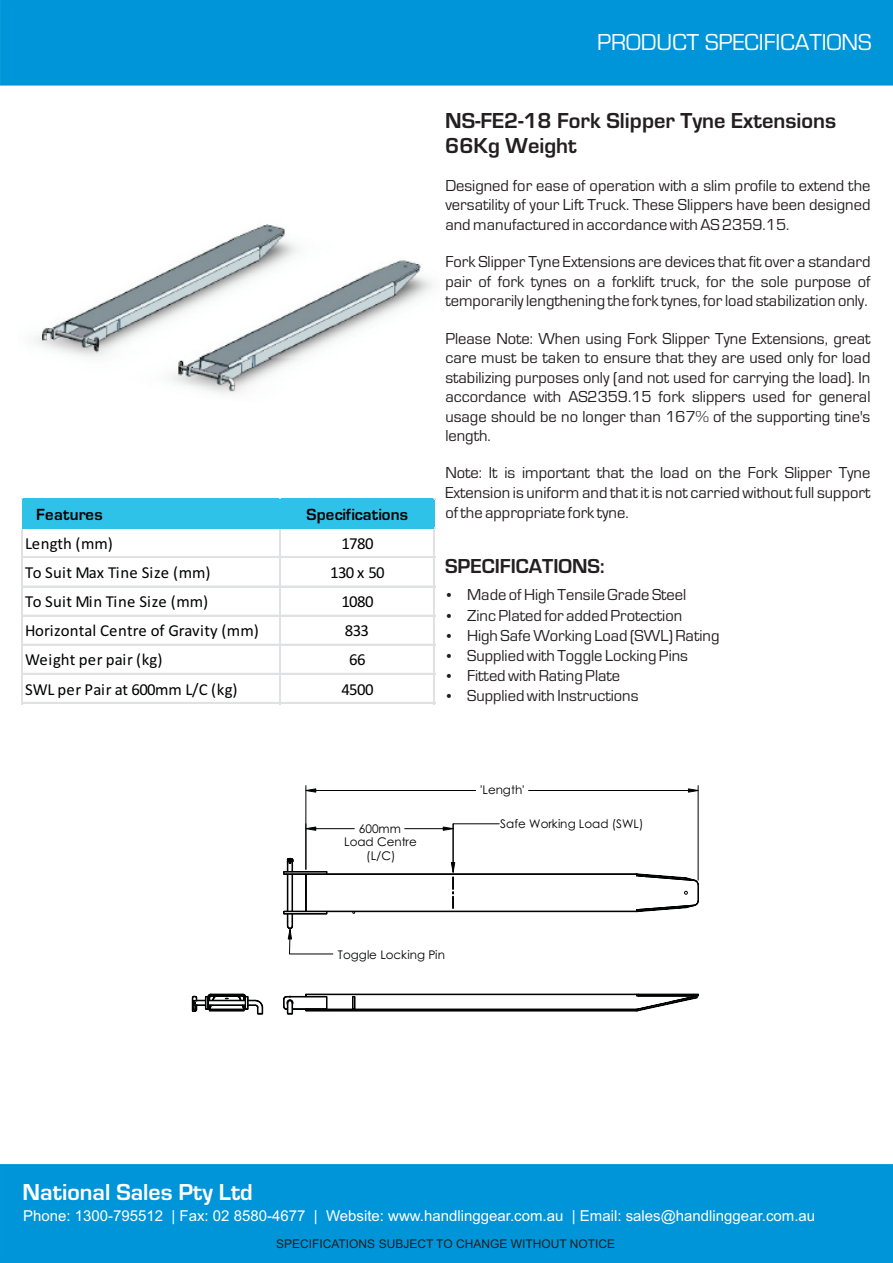
<style>
.page{position:relative;width:893px;height:1263px;background:#fff}
.page>*{position:absolute;margin:0;border:0;box-sizing:border-box;transform-origin:0 0}
.t1{font:24px "Eurostile";color:#fff}
.t2{font:700 24px "Eurostile";color:#fff}
.t3{font:700 22.5px/24.3px "Eurostile";color:#231f20}
.t4{font:700 21px "Eurostile";color:#231f20}
.t5{font:16.8px "Calibri";color:#010202}
.t6{font:700 16.8px "Eurostile";letter-spacing:.01em;color:#010202}
.t7{font:16.5px/19.5px "Eurostile";color:#231f20;text-align:justify}
.t8{font:15px "Arial";color:#fff}
.t9{font:12px "Arial";color:#231f20}
.t10{font:11.85px/12.8px "Century Gothic";color:#010202;text-align:center}
</style>
<div class="page">
<div style="left:0;top:1164px;width:893px;height:99px;background:#0095d9"></div>
<div style="left:0;top:0;width:893px;height:85px;background:#0095d9"></div>
<img style="left:35px;top:224px;width:398px;height:170px">
<hr style="left:698px;top:786px;width:1px;height:94px;background:#010202">
<hr style="left:306px;top:786px;width:1px;height:83px;background:#010202">
<hr style="left:529px;top:790px;width:159px;height:1px;background:#010202">
<hr style="left:316px;top:790px;width:160px;height:1px;background:#010202">
<svg style="left:688px;top:789px;width:11px;height:3px"></svg>
<svg style="left:305px;top:789px;width:11px;height:3px"></svg>
<svg style="left:283px;top:994px;width:416px;height:20px"></svg>
<svg style="left:192px;top:994px;width:71px;height:20px"></svg>
<svg style="left:283px;top:824px;width:416px;height:130px"></svg>
<div style="left:22px;top:499px;width:413px;height:30px;background:#2fc2e8"></div>
<hr style="left:21px;top:529px;width:1px;height:176px;background:#e0e1e2">
<hr style="left:22px;top:529px;width:1px;height:176px;background:#e0e1e2">
<hr style="left:279px;top:529px;width:1px;height:176px;background:#e0e1e2">
<hr style="left:280px;top:529px;width:1px;height:176px;background:#e0e1e2">
<hr style="left:433px;top:529px;width:2px;height:176px;background:#e0e1e2">
<hr style="left:22px;top:557px;width:414px;height:1px;background:#e0e1e2">
<hr style="left:22px;top:586px;width:414px;height:1px;background:#e0e1e2">
<hr style="left:22px;top:615px;width:414px;height:1px;background:#e0e1e2">
<hr style="left:22px;top:644px;width:414px;height:1px;background:#e0e1e2">
<hr style="left:22px;top:673px;width:414px;height:1px;background:#e0e1e2">
<hr style="left:22px;top:702px;width:414px;height:1px;background:#e0e1e2">
<h1 class="t1" style="left:597px;top:34px;width:276px">PRODUCT SPECIFICATIONS</h1>
<p class="t6" style="left:36px;top:509px;width:68px">Features</p>
<p class="t6" style="left:307px;top:509px;width:103px">Specifications</p>
<p class="t5" style="left:25px;top:536px;width:90px">Length (mm)</p>
<p class="t5" style="left:341px;top:536px;width:34px">1780</p>
<p class="t5" style="left:25px;top:566px;width:187px">To Suit Max Tine Size (mm)</p>
<p class="t5" style="left:330px;top:566px;width:56px">130 x 50</p>
<p class="t5" style="left:25px;top:595px;width:185px">To Suit Min Tine Size (mm)</p>
<p class="t5" style="left:341px;top:595px;width:34px">1080</p>
<p class="t5" style="left:25px;top:624px;width:235px">Horizontal Centre of Gravity (mm)</p>
<p class="t5" style="left:345px;top:624px;width:26px">833</p>
<p class="t5" style="left:25px;top:653px;width:139px">Weight per pair (kg)</p>
<p class="t5" style="left:349px;top:653px;width:18px">66</p>
<p class="t5" style="left:25px;top:682px;width:214px">SWL per Pair at 600mm L/C (kg)</p>
<p class="t5" style="left:341px;top:682px;width:34px">4500</p>
<h2 class="t3" style="left:445px;top:111px;width:392px">NS-FE2-18 Fork Slipper Tyne Extensions<br>66Kg Weight</h2>
<p class="t7" style="left:445px;top:177px;width:427px">Designed for ease of operation with a slim profile to extend the versatility of your Lift Truck. These Slippers have been designed and manufactured in accordance with AS 2359.15.</p>
<p class="t7" style="left:445px;top:253px;width:427px">Fork Slipper Tyne Extensions are devices that fit over a standard pair of fork tynes on a forklift truck, for the sole purpose of temporarily lengthening the fork tynes, for load stabilization only.</p>
<p class="t7" style="left:445px;top:330px;width:427px">Please Note: When using Fork Slipper Tyne Extensions, great care must be taken to ensure that they are used only for load stabilizing purposes only (and not used for carrying the load). In accordance with AS2359.15 fork slippers used for general usage should be no longer than 167% of the supporting tine's length.</p>
<p class="t7" style="left:445px;top:465px;width:427px">Note: It is important that the load on the Fork Slipper Tyne Extension is uniform and that it is not carried without full support of the appropriate fork tyne.</p>
<p class="t4" style="left:445px;top:559px;width:161px">SPECIFICATIONS:</p>
<p class="t7" style="left:467px;top:586px;width:254px;line-height:20.1px;text-align:left">Made of High Tensile Grade Steel<br>Zinc Plated for added Protection<br>High Safe Working Load (SWL) Rating<br>Supplied with Toggle Locking Pins<br>Fitted with Rating Plate<br>Supplied with Instructions</p>
<p class="t10" style="left:344px;top:823px;width:74px">600mm<br>Load Centre</p>
<p class="t10" style="left:366px;top:851px;width:31px">(L/C)</p>
<p class="t10" style="left:480px;top:784px;width:46px">'Length'</p>
<p class="t10" style="left:500px;top:818px;width:145px">Safe Working Load (SWL)</p>
<p class="t10" style="left:338px;top:949px;width:108px">Toggle Locking Pin</p>
<h1 class="t2" style="left:23px;top:1184px;width:232px">National Sales Pty Ltd</h1>
<p class="t8" style="left:23px;top:1210px;width:794px">Phone: 1300-795512 | Fax: 02 8580-4677 | Website: www.handlinggear.com.au | Email: sales@handlinggear.com.au</p>
<p class="t9" style="left:276px;top:1240px;width:340px">SPECIFICATIONS SUBJECT TO CHANGE WITHOUT NOTICE</p>
</div>
